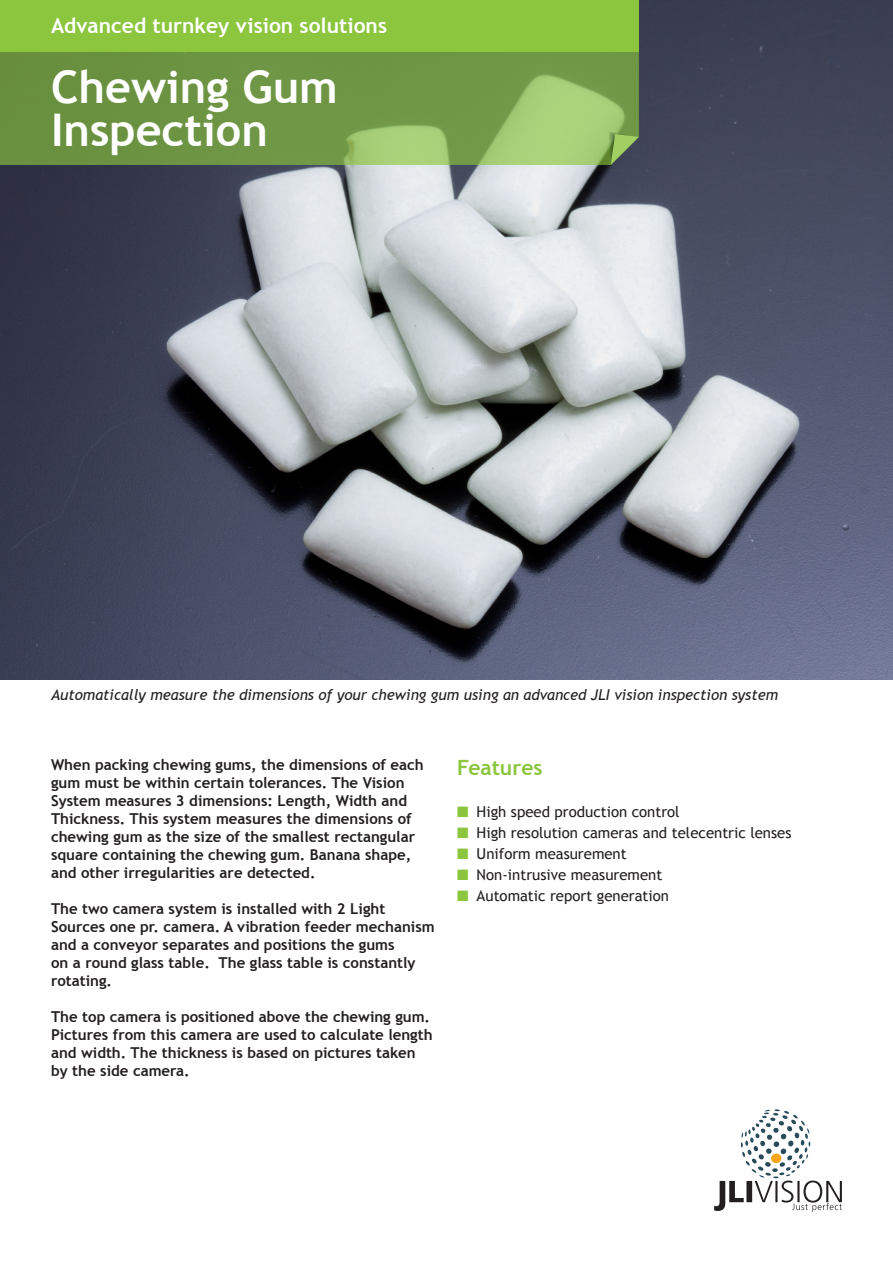
<style>
.page{position:relative;width:893px;height:1263px;background:#fff}
.page>*{position:absolute;margin:0;border:0;box-sizing:border-box;transform-origin:0 0}
.t1{font:700 45px "Trebuchet MS";color:#fff}
.t2{font:700 21px "Trebuchet MS";color:#fff}
.t3{font:700 21px "Trebuchet MS";color:#8bc63e}
.t4{font:700 15px/18px "Trebuchet MS";color:#231f20}
.t5{font:15px "Trebuchet MS";color:#231f20}
.t6{font:italic 15px "Trebuchet MS";color:#231f20}
.s1{color:#8bc63e}
</style>
<div class="page">
<img style="left:0;top:0;width:893px;height:679px">
<svg style="left:0;top:51px;width:639px;height:114px;fill:#6e9645"></svg>
<div style="left:0;top:0;width:639px;height:51px;background:#8bc63e"></div>
<svg style="left:608px;top:131px;width:31px;height:34px"></svg>
<svg style="left:714px;top:1109px;width:128px;height:103px"></svg>
<p class="t2" style="left:51px;top:13px;width:338px">Advanced turnkey vision solutions</p>
<p class="t1" style="left:51px;top:59px;width:288px">Chewing Gum</p>
<p class="t1" style="left:51px;top:102px;width:218px">Inspection</p>
<p class="t6" style="left:51px;top:685px;width:729px">Automatically measure the dimensions of your chewing gum using an advanced JLI vision inspection system</p>
<p class="t4" style="left:51px;top:756px;width:374px">When packing chewing gums, the dimensions of each gum must be within certain tolerances. The Vision System measures 3 dimensions: Length, Width and Thickness. This system measures the dimensions of chewing gum as the size of the smallest rectangular square containing the chewing gum. Banana shape, and other irregularities are detected.</p>
<p class="t4" style="left:51px;top:900px;width:385px">The two camera system is installed with 2 Light Sources one pr. camera. A vibration feeder mechanism and a conveyor separates and positions the gums<br>on a round glass table. The glass table is constantly rotating.</p>
<p class="t4" style="left:51px;top:1008px;width:383px">The top camera is positioned above the chewing gum.<br>Pictures from this camera are used to calculate length and width. The thickness is based on pictures taken by the side camera.</p>
<p class="t3" style="left:457px;top:754px;width:87px">Features</p>
<p class="t5" style="left:457px;top:802px;width:224px"><span class="s1">■</span> High speed production control</p>
<p class="t5" style="left:457px;top:823px;width:336px"><span class="s1">■</span> High resolution cameras and telecentric lenses</p>
<p class="t5" style="left:457px;top:844px;width:171px"><span class="s1">■</span> Uniform measurement</p>
<p class="t5" style="left:457px;top:865px;width:207px"><span class="s1">■</span> Non-intrusive measurement</p>
<p class="t5" style="left:457px;top:886px;width:213px"><span class="s1">■</span> Automatic report generation</p>
</div>
